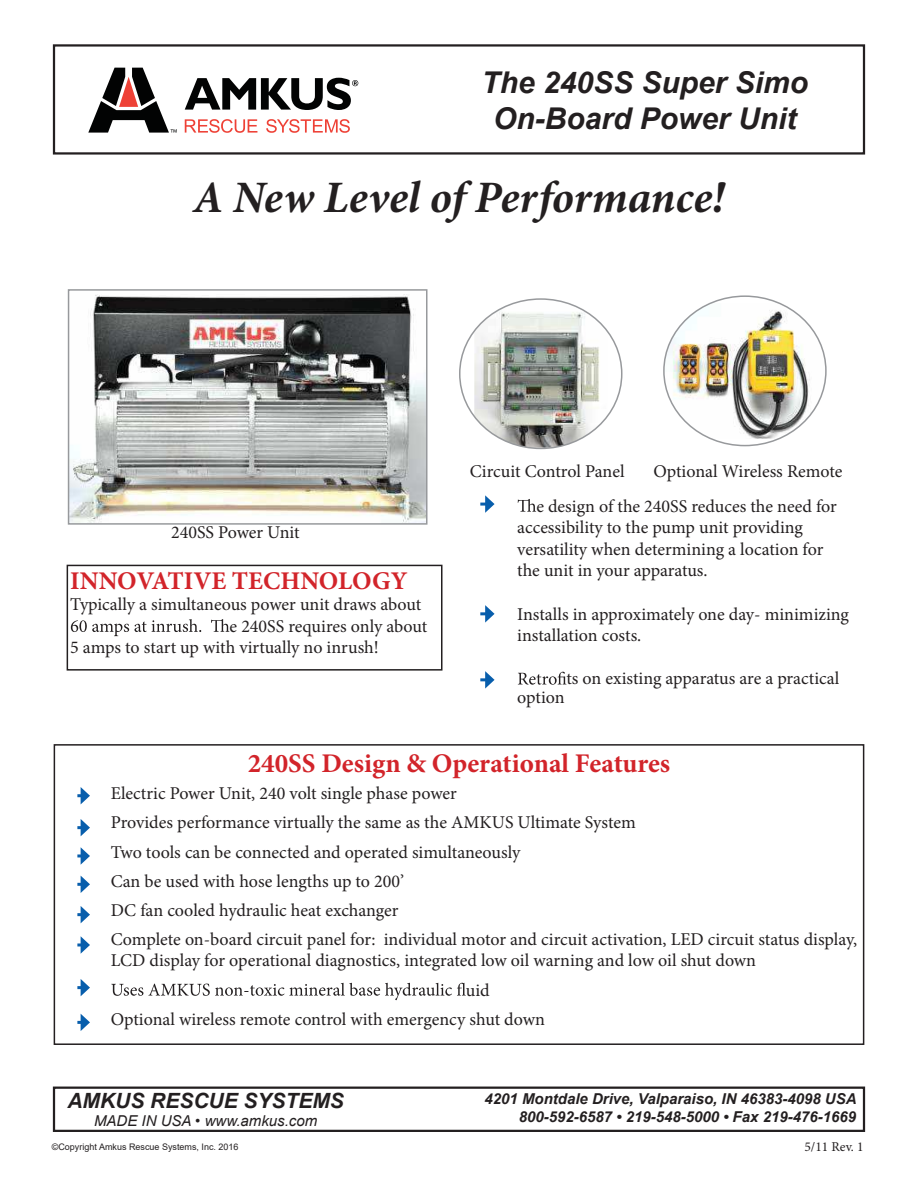
<style>
.page{position:relative;width:918px;height:1188px;background:#fff}
.page>*{position:absolute;margin:0;border:0;box-sizing:border-box;transform-origin:0 0}
.t1{font:italic 700 45px "Minion Pro";color:#231f20}
.t2{font:italic 700 30px/36px "Arial";color:#231f20;text-align:center}
.t3{font:700 27px "Minion Pro";color:#d2242a}
.t4{font:700 25.5px "Minion Pro";color:#d2242a}
.t5{font:italic 700 21px "Arial";color:#231f20}
.t6{font:18px/29.1px "Minion Pro";color:#231f20}
.t7{font:italic 700 15px/18px "Arial";color:#231f20;text-align:right}
.t8{font:italic 15px "Arial";color:#231f20}
.t9{font:13.5px "Minion Pro";color:#231f20}
.t10{font:9px "Arial";color:#231f20}
</style>
<div class="page">
<div style="left:54px;top:744px;width:810px;height:301px;border:2px solid #231f20"></div>
<img style="left:71px;top:294px;width:354px;height:228px">
<div style="left:68px;top:289px;width:360px;height:236px;border:2px solid #97999c"></div>
<svg style="left:111px;top:983px;width:355px;height:17px"></svg>
<svg style="left:71px;top:619px;width:158px;height:17px"></svg>
<svg style="left:518px;top:499px;width:18px;height:13px"></svg>
<svg style="left:518px;top:672px;width:48px;height:13px"></svg>
<div style="left:67px;top:565px;width:376px;height:106px;border:2px solid #231f20"></div>
<svg style="left:480px;top:495px;width:15px;height:18px"></svg>
<svg style="left:480px;top:605px;width:15px;height:18px"></svg>
<svg style="left:480px;top:671px;width:15px;height:18px"></svg>
<svg style="left:77px;top:819px;width:13px;height:17px"></svg>
<svg style="left:77px;top:787px;width:13px;height:17px"></svg>
<svg style="left:77px;top:936px;width:13px;height:18px"></svg>
<svg style="left:77px;top:906px;width:13px;height:17px"></svg>
<svg style="left:77px;top:876px;width:13px;height:17px"></svg>
<svg style="left:77px;top:847px;width:13px;height:18px"></svg>
<svg style="left:77px;top:979px;width:13px;height:17px"></svg>
<svg style="left:77px;top:1014px;width:13px;height:17px"></svg>
<img style="left:474px;top:299px;width:133px;height:149px">
<img style="left:664px;top:303px;width:161px;height:136px">
<svg style="left:185px;top:119px;width:72px;height:14px"></svg>
<svg style="left:266px;top:119px;width:84px;height:14px"></svg>
<svg style="left:88px;top:68px;width:89px;height:65px"></svg>
<svg style="left:185px;top:78px;width:173px;height:32px"></svg>
<div style="left:53px;top:44px;width:812px;height:111px;border:2px solid #231f20"></div>
<div style="left:53px;top:1087px;width:812px;height:45px;border:2px solid #231f20"></div>
<h2 class="t2" style="left:481px;top:67px;width:328px">The 240SS Super Simo<br>On-Board Power Unit</h2>
<h1 class="t1" style="left:193px;top:181px;width:533px">A New Level of Performance!</h1>
<p class="t6" style="left:171px;top:519px;width:130px">240SS Power Unit</p>
<h3 class="t4" style="left:70px;top:571px;width:339px">INNOVATIVE TECHNOLOGY</h3>
<p class="t6" style="left:70px;top:592px;width:353px">Typically a simultaneous power unit draws about</p>
<p class="t6" style="left:230px;top:613px;width:199px">e 240SS requires only about</p>
<p class="t6" style="left:70px;top:635px;width:310px">5 amps to start up with virtually no inrush!</p>
<p class="t6" style="left:470px;top:458px;width:156px">Circuit Control Panel</p>
<p class="t6" style="left:653px;top:458px;width:191px">Optional Wireless Remote</p>
<p class="t6" style="left:517px;top:497px;width:321px;line-height:21.6px;text-indent:19px">e design of the 240SS reduces the need for accessibility to the pump unit providing versatility when determining a location for the unit in your apparatus.</p>
<p class="t6" style="left:517px;top:605px;width:333px;line-height:21.6px">Installs in approximately one day- minimizing installation costs.</p>
<p class="t6" style="left:566px;top:666px;width:274px">ts on existing apparatus are a practical</p>
<p class="t6" style="left:517px;top:684px;width:49px">option</p>
<h3 class="t3" style="left:248px;top:753px;width:424px">240SS Design &amp; Operational Features</h3>
<p class="t6" style="left:111px;top:781px;width:748px">Electric Power Unit, 240 volt single phase power<br>Provides performance virtually the same as the AMKUS Ultimate System<br>Two tools can be connected and operated simultaneously<br>Can be used with hose lengths up to 200’<br>DC fan cooled hydraulic heat exchanger<br>Complete on-board circuit panel for: individual motor and circuit activation, LED circuit status display,</p>
<p class="t6" style="left:111px;top:948px;width:647px">LCD display for operational diagnostics, integrated low oil warning and low oil shut down</p>
<p class="t6" style="left:466px;top:977px;width:25px">uid</p>
<p class="t6" style="left:111px;top:1006px;width:436px">Optional wireless remote control with emergency shut down</p>
<p class="t5" style="left:67px;top:1093px;width:278px">AMKUS RESCUE SYSTEMS</p>
<p class="t8" style="left:94px;top:1112px;width:225px">MADE IN USA ï www.amkus.com</p>
<p class="t10" style="left:52px;top:1143px;width:188px">©Copyright Amkus Rescue Systems, Inc. 2016</p>
<p class="t7" style="left:485px;top:1091px;width:374px">4201 Montdale Drive, Valparaiso, IN 46383-4098 USA<br>800-592-6587 ï 219-548-5000 ï Fax 219-476-1669</p>
<p class="t9" style="left:805px;top:1142px;width:61px">5/11 Rev. 1</p>
</div>
